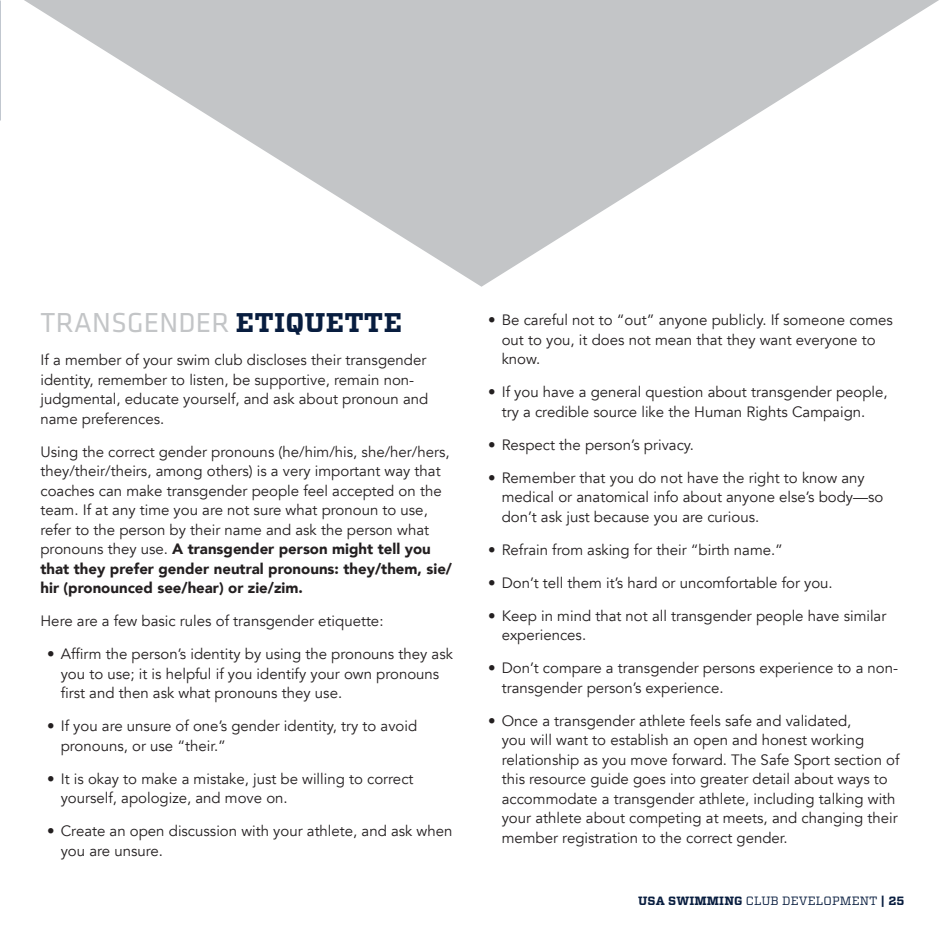
<style>
.page{position:relative;width:945px;height:945px;background:#fff}
.page>*{position:absolute;margin:0;border:0;box-sizing:border-box;transform-origin:0 0}
.t1{font:28.5px "Klavika Basic";letter-spacing:.01em;color:#c3c5c7}
.t2{font:15px/19.5px "Avenir";color:#231f20}
.t3{font:12px "Vitesse";letter-spacing:.01em;color:#081d3f}
.s1{font-family:"Vitesse";font-weight:700;font-size:27px;color:#081d3f}
.s2{font-weight:900}
.s3{font-weight:700}
</style>
<div class="page">
<svg style="left:24px;top:0;width:915px;height:287px"></svg>
<h1 class="t1" style="left:40px;top:304px;width:363px">TRANSGENDER <span class="s1">ETIQUETTE</span></h1>
<p class="t2" style="left:40px;top:350px;width:389px">If a member of your swim club discloses their transgender identity, remember to listen, be supportive, remain non&shy;judgmental, educate yourself, and ask about pronoun and name preferences.</p>
<p class="t2" style="left:40px;top:442px;width:413px">Using the correct gender pronouns (he/him/his, she/her/hers, they/their/theirs, among others) is a very important way that coaches can make transgender people feel accepted on the team. If at any time you are not sure what pronoun to use, refer to the person by their name and ask the person what pronouns they use. <span class="s2">A transgender person might tell you that they prefer gender neutral pronouns: they/them, sie/ hir (pronounced see/hear) or zie/zim.</span></p>
<p class="t2" style="left:40px;top:611px;width:345px">Here are a few basic rules of transgender etiquette:</p>
<p class="t2" style="left:61px;top:644px;width:394px;text-indent:-14px">• Affirm the person’s identity by using the pronouns they ask you to use; it is helpful if you identify your own pronouns first and then ask what pronouns they use.</p>
<p class="t2" style="left:61px;top:716px;width:358px;text-indent:-14px">• If you are unsure of one’s gender identity, try to avoid pronouns, or use “their.”</p>
<p class="t2" style="left:61px;top:769px;width:354px;text-indent:-14px">• It is okay to make a mistake, just be willing to correct yourself, apologize, and move on.</p>
<p class="t2" style="left:61px;top:821px;width:393px;text-indent:-14px">• Create an open discussion with your athlete, and ask when you are unsure.</p>
<p class="t2" style="left:502px;top:311px;width:393px;text-indent:-14px">• Be careful not to “out” anyone publicly. If someone comes out to you, it does not mean that they want everyone to know.</p>
<p class="t2" style="left:488px;top:383px;width:401px;text-align:center">• If you have a general question about transgender people, try a credible source like the Human Rights Campaign.</p>
<p class="t2" style="left:488px;top:435px;width:207px">• Respect the person’s privacy.</p>
<p class="t2" style="left:502px;top:468px;width:383px;text-indent:-14px">• Remember that you do not have the right to know any medical or anatomical info about anyone else’s body—so don’t ask just because you are curious.</p>
<p class="t2" style="left:488px;top:540px;width:296px">• Refrain from asking for their “birth name.”</p>
<p class="t2" style="left:488px;top:573px;width:346px">• Don’t tell them it’s hard or uncomfortable for you.</p>
<p class="t2" style="left:502px;top:606px;width:386px;text-indent:-14px">• Keep in mind that not all transgender people have similar experiences.</p>
<p class="t2" style="left:502px;top:659px;width:398px;text-indent:-14px">• Don’t compare a transgender persons experience to a non&shy;transgender person’s experience.</p>
<p class="t2" style="left:502px;top:711px;width:399px;text-indent:-14px">• Once a transgender athlete feels safe and validated,<br>you will want to establish an open and honest working relationship as you move forward. The Safe Sport section of this resource guide goes into greater detail about ways to accommodate a transgender athlete, including talking with your athlete about competing at meets, and changing their member registration to the correct gender.</p>
<p class="t3" style="left:638px;top:892px;width:268px"><span class="s3">USA SWIMMING</span> CLUB DEVELOPMENT <span class="s3">| 25</span></p>
</div>
